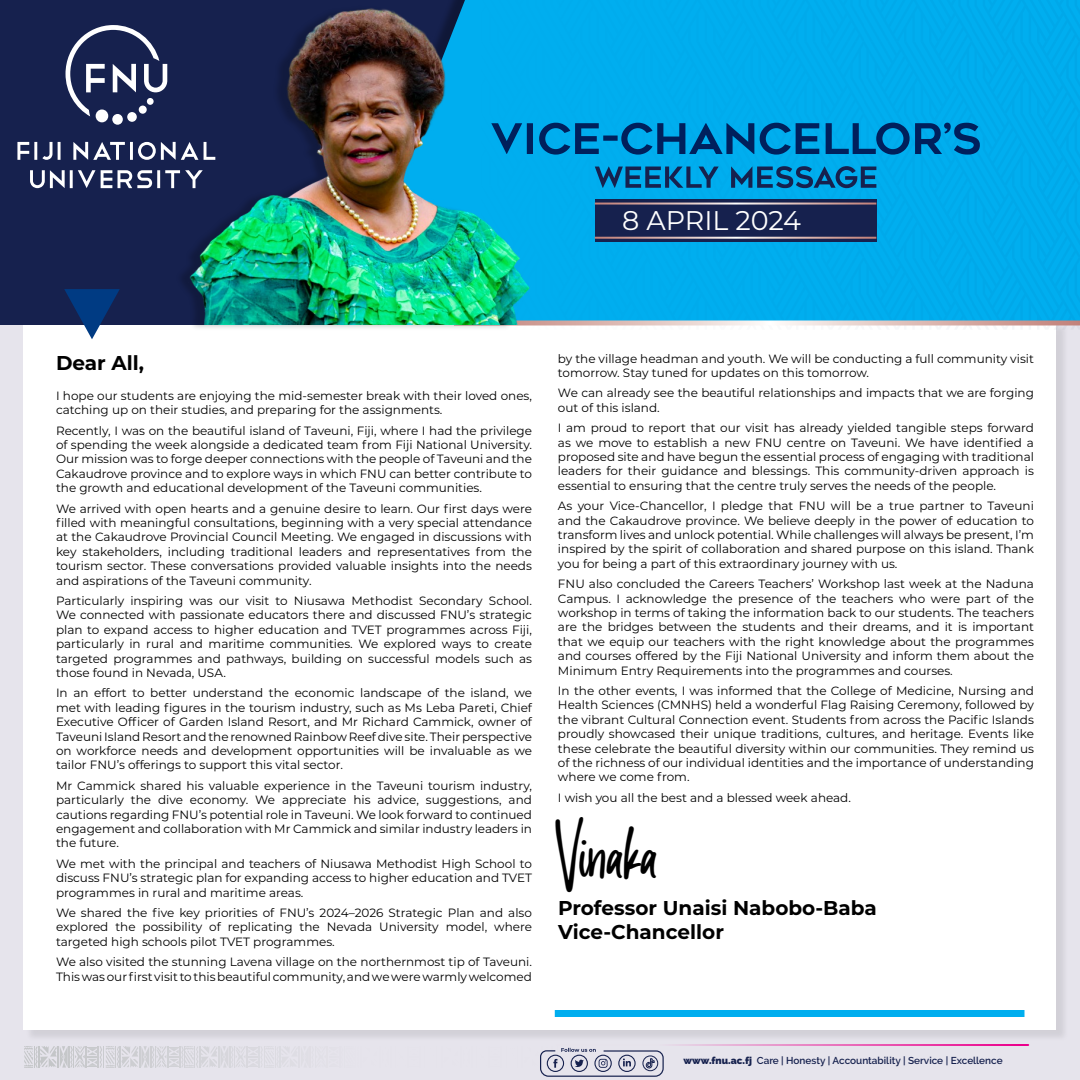
<style>
.page{position:relative;width:1080px;height:1080px;background:#fff}
.page>*{position:absolute;margin:0;border:0;box-sizing:border-box;transform-origin:0 0}
.t1{font:27px "Montserrat";color:#fff}
.t2{font:25px "South Australia";color:#000}
.t3{font:700 20px/24px "Montserrat";color:#000}
.t4{font:12px/14.4px "Montserrat";color:#000;text-align:justify}
.t5{font:600 10px "Raleway";color:#16214e}
.s1{font-weight:900}
</style>
<div class="page">
<div style="left:0;top:325px;width:1080px;height:755px;background:#e6e4ec"></div>
<div style="left:25px;top:322px;width:1044px;height:720px;background:#000;opacity:.09"></div>
<div style="left:24px;top:321px;width:1032px;height:709px;background:#fff"></div>
<img style="left:0;top:0;width:1080px;height:339px">
<hr style="left:556px;top:1044px;width:472px;height:2px;background:#ec008c">
<svg style="left:24px;top:1046px;width:640px;height:31px"></svg>
<div style="left:555px;top:1010px;width:469px;height:7px;background:#00aeef"></div>
<h1 class="t1" style="left:622px;top:202px;width:181px">8 APRIL 2024</h1>
<h3 class="t3" style="left:56px;top:350px;width:90px">Dear All,</h3>
<p class="t4" style="left:56px;top:388px;width:478px">I hope our students are enjoying the mid-semester break with their loved ones, catching up on their studies, and preparing for the assignments.</p>
<p class="t4" style="left:56px;top:423px;width:478px">Recently, I was on the beautiful island of Taveuni, Fiji, where I had the privilege of spending the week alongside a dedicated team from Fiji National University.<br>Our mission was to forge deeper connections with the people of Taveuni and the Cakaudrove province and to explore ways in which FNU can better contribute to the growth and educational development of the Taveuni communities.</p>
<p class="t4" style="left:56px;top:501px;width:477px">We arrived with open hearts and a genuine desire to learn. Our first days were filled with meaningful consultations, beginning with a very special attendance at the Cakaudrove Provincial Council Meeting. We engaged in discussions with key stakeholders, including traditional leaders and representatives from the tourism sector. These conversations provided valuable insights into the needs and aspirations of the Taveuni community.</p>
<p class="t4" style="left:56px;top:593px;width:478px">Particularly inspiring was our visit to Niusawa Methodist Secondary School.<br>We connected with passionate educators there and discussed FNU’s strategic plan to expand access to higher education and TVET programmes across Fiji, particularly in rural and maritime communities. We explored ways to create targeted programmes and pathways, building on successful models such as those found in Nevada, USA.</p>
<p class="t4" style="left:56px;top:685px;width:478px">In an effort to better understand the economic landscape of the island, we met with leading figures in the tourism industry, such as Ms Leba Pareti, Chief Executive Officer of Garden Island Resort, and Mr Richard Cammick, owner of Taveuni Island Resort and the renowned Rainbow Reef dive site. Their perspective on workforce needs and development opportunities will be invaluable as we tailor FNU’s offerings to support this vital sector.</p>
<p class="t4" style="left:56px;top:778px;width:478px">Mr Cammick shared his valuable experience in the Taveuni tourism industry, particularly the dive economy. We appreciate his advice, suggestions, and cautions regarding FNU’s potential role in Taveuni. We look forward to continued engagement and collaboration with Mr Cammick and similar industry leaders in the future.</p>
<p class="t4" style="left:56px;top:856px;width:478px">We met with the principal and teachers of Niusawa Methodist High School to discuss FNU’s strategic plan for expanding access to higher education and TVET programmes in rural and maritime areas.</p>
<p class="t4" style="left:56px;top:905px;width:478px">We shared the five key priorities of FNU’s 2024–2026 Strategic Plan and also explored the possibility of replicating the Nevada University model, where targeted high schools pilot TVET programmes.</p>
<p class="t4" style="left:56px;top:954px;width:478px">We also visited the stunning Lavena village on the northernmost tip of Taveuni.<br>This was our first visit to this beautiful community, and we were warmly welcomed</p>
<p class="t4" style="left:558px;top:351px;width:478px">by the village headman and youth. We will be conducting a full community visit tomorrow. Stay tuned for updates on this tomorrow.</p>
<p class="t4" style="left:558px;top:386px;width:477px">We can already see the beautiful relationships and impacts that we are forging out of this island.</p>
<p class="t4" style="left:558px;top:420px;width:478px">I am proud to report that our visit has already yielded tangible steps forward as we move to establish a new FNU centre on Taveuni. We have identified a proposed site and have begun the essential process of engaging with traditional leaders for their guidance and blessings. This community-driven approach is essential to ensuring that the centre truly serves the needs of the people.</p>
<p class="t4" style="left:558px;top:498px;width:478px">As your Vice-Chancellor, I pledge that FNU will be a true partner to Taveuni and the Cakaudrove province. We believe deeply in the power of education to transform lives and unlock potential. While challenges will always be present, I’m inspired by the spirit of collaboration and shared purpose on this island. Thank you for being a part of this extraordinary journey with us.</p>
<p class="t4" style="left:558px;top:576px;width:478px">FNU also concluded the Careers Teachers’ Workshop last week at the Naduna Campus. I acknowledge the presence of the teachers who were part of the workshop in terms of taking the information back to our students. The teachers are the bridges between the students and their dreams, and it is important that we equip our teachers with the right knowledge about the programmes and courses offered by the Fiji National University and inform them about the Minimum Entry Requirements into the programmes and courses.</p>
<p class="t4" style="left:558px;top:683px;width:478px">In the other events, I was informed that the College of Medicine, Nursing and Health Sciences (CMNHS) held a wonderful Flag Raising Ceremony, followed by the vibrant Cultural Connection event. Students from across the Pacific Islands proudly showcased their unique traditions, cultures, and heritage. Events like these celebrate the beautiful diversity within our communities. They remind us of the richness of our individual identities and the importance of understanding where we come from.</p>
<p class="t4" style="left:558px;top:790px;width:295px">I wish you all the best and a blessed week ahead.</p>
<h2 class="t2" style="left:558px;top:852px;width:102px">Vinaka</h2>
<h3 class="t3" style="left:558px;top:895px;width:320px">Professor Unaisi Nabobo-Baba<br>Vice-Chancellor</h3>
<p class="t5" style="left:683px;top:1054px;width:321px"><span class="s1">www.fnu.ac.fj</span> Care | Honesty | Accountability | Service | Excellence</p>
</div>
